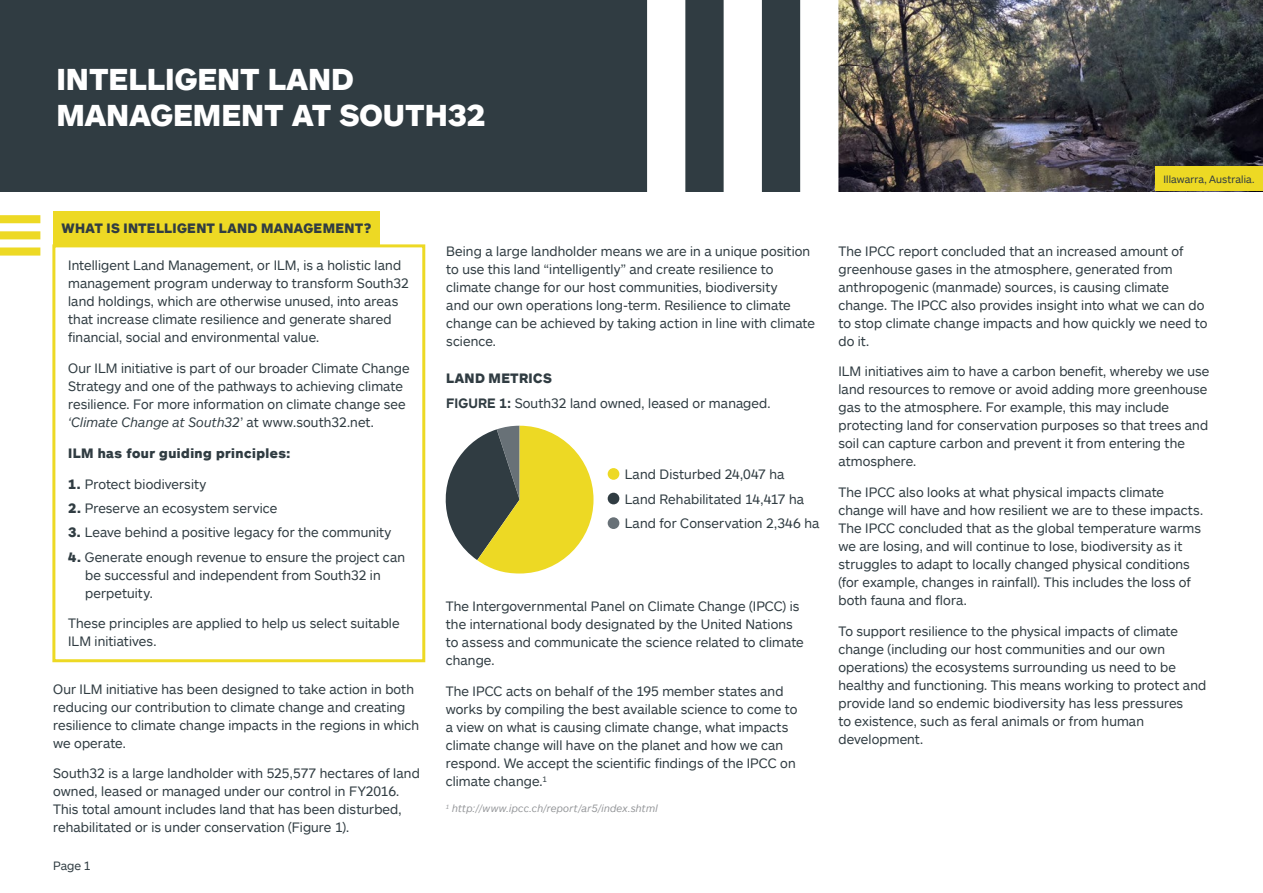
<style>
.page{position:relative;width:1263px;height:893px;background:#fff}
.page>*{position:absolute;margin:0;border:0;box-sizing:border-box;transform-origin:0 0}
.t1{font:900 30px/36px "ARS Maquette Pro";color:#fff}
.t2{font:13.5px/18px "ARS Maquette Pro";letter-spacing:.01em;color:#303c42}
.t3{font:900 13.5px "ARS Maquette Pro";letter-spacing:.035em;color:#303c42}
.t4{font:12px "ARS Maquette Pro";color:#303c42}
.t5{font:italic 10.5px "ARS Maquette Pro";letter-spacing:.02em;color:#939598}
.t6{font:10.5px "ARS Maquette Pro";letter-spacing:.01em;color:#303c42}
.s1{font-style:italic}
.s2{font-weight:900}
.s3{font-weight:700}
</style>
<div class="page">
<div style="left:0;top:0;width:838px;height:191px;background:#303c42"></div>
<div style="left:52px;top:244px;width:373px;height:418px;border:3px solid #edd924"></div>
<img style="left:838px;top:0;width:425px;height:191px">
<svg style="left:0;top:215px;width:40px;height:41px"></svg>
<svg style="left:445px;top:426px;width:148px;height:147px"></svg>
<svg style="left:647px;top:0;width:191px;height:192px"></svg>
<div style="left:53px;top:211px;width:327px;height:34px;background:#edd924"></div>
<div style="left:608px;top:468px;width:11px;height:12px;background:#edd924;border-radius:50%"></div>
<div style="left:608px;top:493px;width:11px;height:11px;background:#303c42;border-radius:50%"></div>
<div style="left:608px;top:517px;width:11px;height:12px;background:#687177;border-radius:50%"></div>
<div style="left:1155px;top:166px;width:108px;height:25px;background:#edd924"></div>
<h1 class="t1" style="left:56px;top:60px;width:430px">INTELLIGENT LAND<br>MANAGEMENT AT SOUTH32</h1>
<p class="t3" style="left:62px;top:220px;width:311px">WHAT IS INTELLIGENT LAND MANAGEMENT?</p>
<p class="t2" style="left:68px;top:256px;width:342px">Intelligent Land Management, or ILM, is a holistic land management program underway to transform South32 land holdings, which are otherwise unused, into areas that increase climate resilience and generate shared financial, social and environmental value.</p>
<p class="t2" style="left:68px;top:359px;width:343px">Our ILM initiative is part of our broader Climate Change Strategy and one of the pathways to achieving climate resilience. For more information on climate change see <span class="s1">‘Climate Change at South32</span>’ at www.south32.net.</p>
<p class="t3" style="left:68px;top:444px;width:224px">ILM has four guiding principles:</p>
<p class="t2" style="left:68px;top:474px;width:140px"><span class="s2">1.</span> Protect biodiversity</p>
<p class="t2" style="left:68px;top:498px;width:211px"><span class="s2">2.</span> Preserve an ecosystem service</p>
<p class="t2" style="left:68px;top:523px;width:325px"><span class="s2">3.</span> Leave behind a positive legacy for the community</p>
<p class="t2" style="left:85px;top:547px;width:321px;text-indent:-17px"><span class="s2">4.</span> Generate enough revenue to ensure the project can be successful and independent from South32 in perpetuity.</p>
<p class="t2" style="left:68px;top:614px;width:333px">These principles are applied to help us select suitable<br>ILM initiatives.</p>
<p class="t2" style="left:53px;top:679px;width:367px">Our ILM initiative has been designed to take action in both reducing our contribution to climate change and creating resilience to climate change impacts in the regions in which we operate.</p>
<p class="t2" style="left:53px;top:764px;width:368px">South32 is a large landholder with 525,577 hectares of land owned, leased or managed under our control in FY2016.<br>This total amount includes land that has been disturbed, rehabilitated or is under conservation (Figure 1).</p>
<p class="t4" style="left:53px;top:858px;width:39px">Page 1</p>
<p class="t6" style="left:1163px;top:172px;width:92px">Illawarra, Australia.</p>
<p class="t2" style="left:446px;top:241px;width:370px">Being a large landholder means we are in a unique position to use this land “intelligently” and create resilience to climate change for our host communities, biodiversity<br>and our own operations long-term. Resilience to climate change can be achieved by taking action in line with climate science.</p>
<p class="t2" style="left:446px;top:366px;width:326px;line-height:24.5px"><span class="s2">LAND METRICS<br></span><span class="s3">FIGURE 1:</span> South32 land owned, leased or managed.</p>
<p class="t2" style="left:625px;top:462px;width:196px;line-height:24.5px">Land Disturbed 24,047 ha<br>Land Rehabilitated 14,417 ha<br>Land for Conservation 2,346 ha</p>
<p class="t2" style="left:446px;top:597px;width:359px">The Intergovernmental Panel on Climate Change (IPCC) is the international body designated by the United Nations to assess and communicate the science related to climate change.</p>
<p class="t2" style="left:446px;top:682px;width:353px">The IPCC acts on behalf of the 195 member states and works by compiling the best available science to come to a view on what is causing climate change, what impacts climate change will have on the planet and how we can respond. We accept the scientific findings of the IPCC on climate change.<sup>1</sup></p>
<p class="t5" style="left:446px;top:802px;width:213px"><sup>1</sup> http://www.ipcc.ch/report/ar5/index.shtml</p>
<p class="t2" style="left:838px;top:241px;width:370px">The IPCC report concluded that an increased amount of greenhouse gases in the atmosphere, generated from anthropogenic (manmade) sources, is causing climate change. The IPCC also provides insight into what we can do to stop climate change impacts and how quickly we need to do it.</p>
<p class="t2" style="left:838px;top:362px;width:372px">ILM initiatives aim to have a carbon benefit, whereby we use land resources to remove or avoid adding more greenhouse gas to the atmosphere. For example, this may include protecting land for conservation purposes so that trees and soil can capture carbon and prevent it from entering the atmosphere.</p>
<p class="t2" style="left:838px;top:483px;width:366px">The IPCC also looks at what physical impacts climate change will have and how resilient we are to these impacts.<br>The IPCC concluded that as the global temperature warms we are losing, and will continue to lose, biodiversity as it struggles to adapt to locally changed physical conditions (for example, changes in rainfall). This includes the loss of both fauna and flora.</p>
<p class="t2" style="left:838px;top:621px;width:369px">To support resilience to the physical impacts of climate change (including our host communities and our own operations) the ecosystems surrounding us need to be healthy and functioning. This means working to protect and provide land so endemic biodiversity has less pressures<br>to existence, such as feral animals or from human development.</p>
</div>
